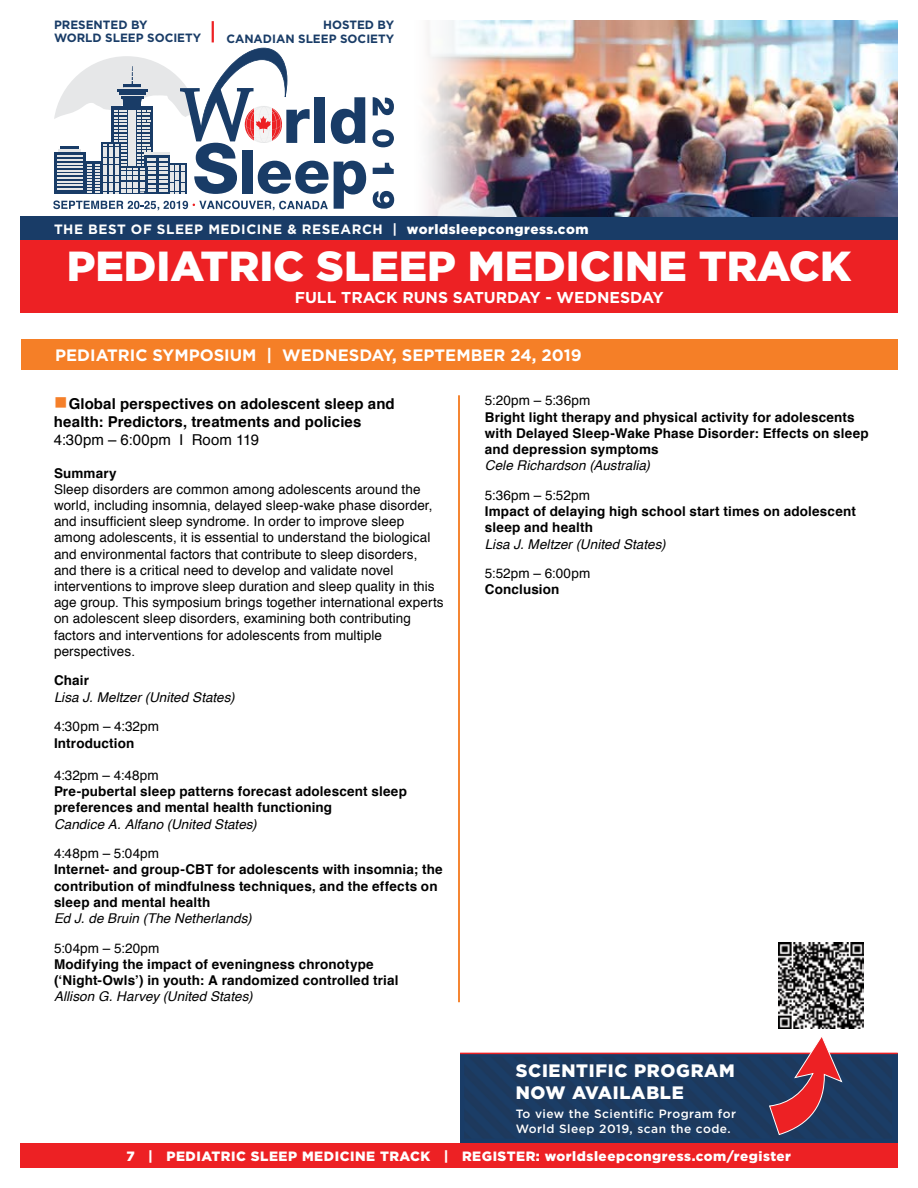
<style>
.page{position:relative;width:918px;height:1188px;background:#fff}
.page>*{position:absolute;margin:0;border:0;box-sizing:border-box;transform-origin:0 0}
.t1{font:900 42px "Gotham";color:#fff}
.t2{font:900 18px/21.6px "Gotham";letter-spacing:.04em;color:#fff}
.t3{font:700 16.5px "Gotham";color:#fff}
.t4{font:700 15.75px "Gotham";color:#fff}
.t5{font:700 15px/18px "Helvetica";letter-spacing:.01em;color:#000}
.t6{font:15px "Helvetica";letter-spacing:.005em;color:#000}
.t7{font:13.5px/16.2px "Helvetica";letter-spacing:.01em;color:#000}
.t8{font:700 13.5px/16.2px "Helvetica";letter-spacing:.01em;color:#000}
.t9{font:italic 13.5px "Helvetica";letter-spacing:.005em;color:#000}
.t10{font:900 13.5px "Gotham";letter-spacing:.04em;color:#fff}
.t11{font:700 13.5px "Gotham";letter-spacing:.04em;color:#fff}
.t12{font:700 12px/13.5px "Gotham";color:#193c67}
.t13{font:500 12px/14.4px "Gotham";letter-spacing:.04em;color:#fff}
.s1{font-weight:900}
.s2{color:#f57f29}
</style>
<div class="page">
<div style="left:20px;top:216px;width:878px;height:25px;background:#193c67"></div>
<div style="left:20px;top:240px;width:878px;height:73px;background:#ed2124"></div>
<img style="left:427px;top:20px;width:471px;height:196px">
<svg style="left:373px;top:97px;width:21px;height:18px"></svg>
<svg style="left:372px;top:129px;width:22px;height:18px"></svg>
<svg style="left:373px;top:163px;width:21px;height:11px"></svg>
<svg style="left:373px;top:191px;width:21px;height:18px"></svg>
<svg style="left:53px;top:47px;width:313px;height:163px"></svg>
<hr style="left:212px;top:21px;width:2px;height:21px;background:#ed2124">
<div style="left:21px;top:339px;width:877px;height:31px;background:#f57f27"></div>
<hr style="left:458px;top:395px;width:2px;height:607px;background:#f57f27">
<img style="left:778px;top:942px;width:86px;height:86px">
<div style="left:460px;top:1054px;width:438px;height:89px;background:#193c67"></div>
<hr style="left:460px;top:1053px;width:438px;height:1px;background:#ed2124">
<svg style="left:768px;top:1037px;width:75px;height:99px"></svg>
<div style="left:20px;top:1143px;width:878px;height:25px;background:#ed2124"></div>
<p class="t12" style="left:54px;top:18px;width:149px">PRESENTED BY<br>WORLD SLEEP SOCIETY</p>
<p class="t12" style="left:226px;top:18px;width:169px;text-align:right">HOSTED BY<br>CANADIAN SLEEP SOCIETY</p>
<p class="t11" style="left:54px;top:220px;width:536px">THE BEST OF SLEEP MEDICINE &amp; RESEARCH | <span class="s1">worldsleepcongress.com</span></p>
<h1 class="t1" style="left:67px;top:237px;width:786px">PEDIATRIC SLEEP MEDICINE TRACK</h1>
<p class="t4" style="left:295px;top:287px;width:371px">FULL TRACK RUNS SATURDAY - WEDNESDAY</p>
<p class="t3" style="left:55px;top:344px;width:528px">PEDIATRIC SYMPOSIUM | WEDNESDAY, SEPTEMBER 24, 2019</p>
<p class="t5" style="left:54px;top:395px;width:342px"><span class="s2">■</span>Global perspectives on adolescent sleep and health: Predictors, treatments and policies</p>
<p class="t6" style="left:54px;top:428px;width:207px">4:30pm – 6:00pm I Room 119</p>
<p class="t8" style="left:54px;top:465px;width:64px">Summary</p>
<p class="t7" style="left:54px;top:481px;width:391px">Sleep disorders are common among adolescents around the world, including insomnia, delayed sleep-wake phase disorder, and insufficient sleep syndrome. In order to improve sleep among adolescents, it is essential to understand the biological and environmental factors that contribute to sleep disorders, and there is a critical need to develop and validate novel interventions to improve sleep duration and sleep quality in this age group. This symposium brings together international experts on adolescent sleep disorders, examining both contributing factors and interventions for adolescents from multiple perspectives.</p>
<p class="t8" style="left:54px;top:673px;width:37px">Chair</p>
<p class="t9" style="left:54px;top:686px;width:182px">Lisa J. Meltzer (United States)</p>
<p class="t7" style="left:54px;top:719px;width:107px">4:30pm – 4:32pm</p>
<p class="t8" style="left:54px;top:735px;width:82px">Introduction</p>
<p class="t7" style="left:54px;top:768px;width:106px">4:32pm – 4:48pm</p>
<p class="t8" style="left:54px;top:783px;width:355px">Pre-pubertal sleep patterns forecast adolescent sleep preferences and mental health functioning</p>
<p class="t9" style="left:54px;top:813px;width:204px">Candice A. Alfano (United States)</p>
<p class="t7" style="left:54px;top:846px;width:107px">4:48pm – 5:04pm</p>
<p class="t8" style="left:54px;top:862px;width:390px">Internet- and group-CBT for adolescents with insomnia; the contribution of mindfulness techniques, and the effects on sleep and mental health</p>
<p class="t9" style="left:54px;top:908px;width:199px">Ed J. de Bruin (The Netherlands)</p>
<p class="t7" style="left:54px;top:940px;width:107px">5:04pm – 5:20pm</p>
<p class="t8" style="left:54px;top:956px;width:346px">Modifying the impact of eveningness chronotype (‘Night-Owls’) in youth: A randomized controlled trial</p>
<p class="t9" style="left:54px;top:986px;width:200px">Allison G. Harvey (United States)</p>
<p class="t7" style="left:485px;top:393px;width:107px">5:20pm – 5:36pm</p>
<p class="t8" style="left:485px;top:409px;width:385px">Bright light therapy and physical activity for adolescents with Delayed Sleep-Wake Phase Disorder: Effects on sleep and depression symptoms</p>
<p class="t9" style="left:485px;top:455px;width:167px">Cele Richardson (Australia)</p>
<p class="t7" style="left:485px;top:487px;width:107px">5:36pm – 5:52pm</p>
<p class="t8" style="left:485px;top:503px;width:373px">Impact of delaying high school start times on adolescent sleep and health</p>
<p class="t9" style="left:485px;top:533px;width:182px">Lisa J. Meltzer (United States)</p>
<p class="t7" style="left:485px;top:566px;width:107px">5:52pm – 6:00pm</p>
<p class="t8" style="left:485px;top:582px;width:76px">Conclusion</p>
<h2 class="t2" style="left:516px;top:1060px;width:221px">SCIENTIFIC PROGRAM<br>NOW AVAILABLE</h2>
<p class="t13" style="left:516px;top:1107px;width:222px">To view the Scientific Program for<br>World Sleep 2019, scan the code.</p>
<p class="t10" style="left:127px;top:1147px;width:666px">7 | PEDIATRIC SLEEP MEDICINE TRACK | REGISTER: worldsleepcongress.com/register</p>
</div>
